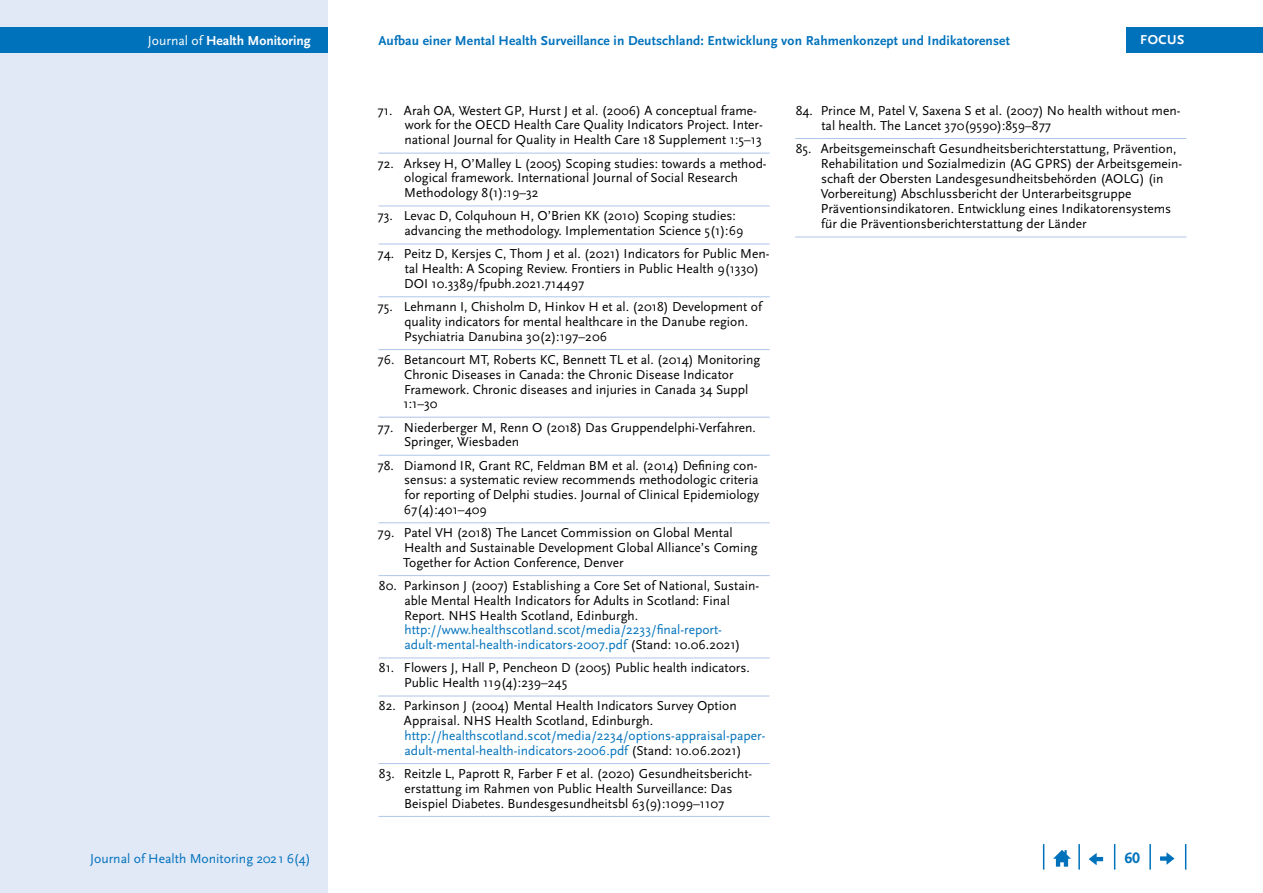
<style>
.page{position:relative;width:1263px;height:893px;background:#fff}
.page>*{position:absolute;margin:0;border:0;box-sizing:border-box;transform-origin:0 0}
.t1{font:700 15.75px "Scala Sans Pro";color:#0072bc}
.t2{font:13.65px "Scala Sans Pro";color:#0072bc}
.t3{font:700 13.65px "Scala Sans Pro";color:#fff}
.Literaturverzeichnis{font:13.5px/14.7px "Scala Sans Pro";color:#000}
.t4{font:700 13.5px "Scala Sans Pro";letter-spacing:.01em;color:#0072bc}
.t5{font:700 13.5px "Scala Sans Pro";letter-spacing:.04em;color:#fff}
.s1{font-weight:400}
.s2{color:#0072bc}
</style>
<div class="page">
<div style="left:0;top:0;width:327px;height:893px;background:#e1e8f6"></div>
<div style="left:0;top:28px;width:327px;height:25px;background:#0072bc"></div>
<svg style="left:1185px;top:844px;width:1px;height:26px"></svg>
<hr style="left:1149px;top:844px;width:2px;height:26px;background:#0072bc">
<svg style="left:1114px;top:844px;width:1px;height:26px"></svg>
<hr style="left:1078px;top:844px;width:2px;height:26px;background:#0072bc">
<svg style="left:1043px;top:844px;width:1px;height:26px"></svg>
<svg style="left:1053px;top:850px;width:18px;height:17px"></svg>
<svg style="left:1089px;top:853px;width:14px;height:12px"></svg>
<svg style="left:1160px;top:852px;width:14px;height:13px"></svg>
<div style="left:1126px;top:28px;width:137px;height:25px;background:#0072bc"></div>
<hr style="left:378px;top:153px;width:392px;height:1px;background:#afc5e7">
<hr style="left:378px;top:206px;width:392px;height:1px;background:#afc5e7">
<hr style="left:378px;top:244px;width:392px;height:1px;background:#afc5e7">
<hr style="left:378px;top:296px;width:392px;height:1px;background:#afc5e7">
<hr style="left:378px;top:349px;width:392px;height:1px;background:#afc5e7">
<hr style="left:378px;top:417px;width:392px;height:1px;background:#afc5e7">
<hr style="left:378px;top:455px;width:392px;height:1px;background:#afc5e7">
<hr style="left:378px;top:522px;width:392px;height:1px;background:#afc5e7">
<hr style="left:378px;top:575px;width:392px;height:1px;background:#afc5e7">
<hr style="left:378px;top:658px;width:392px;height:1px;background:#afc5e7">
<hr style="left:378px;top:696px;width:392px;height:1px;background:#afc5e7">
<hr style="left:378px;top:763px;width:392px;height:1px;background:#afc5e7">
<hr style="left:378px;top:816px;width:392px;height:1px;background:#afc5e7">
<hr style="left:795px;top:138px;width:391px;height:1px;background:#afc5e7">
<hr style="left:795px;top:237px;width:391px;height:1px;background:#afc5e7">
<p class="t3" style="left:148px;top:33px;width:164px"><span class="s1">Journal of</span> Health Monitoring</p>
<p class="t4" style="left:378px;top:33px;width:633px">Aufbau einer Mental Health Surveillance in Deutschland: Entwicklung von Rahmenkonzept und Indikatorenset</p>
<p class="t5" style="left:1140px;top:32px;width:46px">FOCUS</p>
<p class="Literaturverzeichnis" style="left:404px;top:103px;width:360px;text-indent:-27px">71. Arah OA, Westert GP, Hurst J et al. (2006) A conceptual frame&shy;work for the OECD Health Care Quality Indicators Project. Inter&shy;national Journal for Quality in Health Care 18 Supplement 1:5–13</p>
<p class="Literaturverzeichnis" style="left:404px;top:156px;width:364px;text-indent:-27px">72. Arksey H, O’Malley L (2005) Scoping studies: towards a method&shy;ological framework. International Journal of Social Research<br>Methodology 8(1):19–32</p>
<p class="Literaturverzeichnis" style="left:404px;top:209px;width:340px;text-indent:-27px">73. Levac D, Colquhoun H, O’Brien KK (2010) Scoping studies: advancing the methodology. Implementation Science 5(1):69</p>
<p class="Literaturverzeichnis" style="left:404px;top:247px;width:367px;text-indent:-27px">74. Peitz D, Kersjes C, Thom J et al. (2021) Indicators for Public Men&shy;tal Health: A Scoping Review. Frontiers in Public Health 9(1330)<br>DOI 10.3389/fpubh.2021.714497</p>
<p class="Literaturverzeichnis" style="left:404px;top:299px;width:359px;text-indent:-27px">75. Lehmann I, Chisholm D, Hinkov H et al. (2018) Development of quality indicators for mental healthcare in the Danube region.<br>Psychiatria Danubina 30(2):197–206</p>
<p class="Literaturverzeichnis" style="left:403px;top:352px;width:358px;text-indent:-26px">76. Betancourt MT, Roberts KC, Bennett TL et al. (2014) Monitoring Chronic Diseases in Canada: the Chronic Disease Indicator Framework. Chronic diseases and injuries in Canada 34 Suppl 1:1–30</p>
<p class="Literaturverzeichnis" style="left:404px;top:420px;width:353px;text-indent:-26px">77. Niederberger M, Renn O (2018) Das Gruppendelphi-Verfahren.<br>Springer, Wiesbaden</p>
<p class="Literaturverzeichnis" style="left:404px;top:458px;width:357px;text-indent:-26px">78. Diamond IR, Grant RC, Feldman BM et al. (2014) Defining con&shy;sensus: a systematic review recommends methodologic criteria for reporting of Delphi studies. Journal of Clinical Epidemiology 67(4):401–409</p>
<p class="Literaturverzeichnis" style="left:403px;top:525px;width:356px;text-indent:-26px">79. Patel VH (2018) The Lancet Commission on Global Mental<br>Health and Sustainable Development Global Alliance’s Coming<br>Together for Action Conference, Denver</p>
<p class="Literaturverzeichnis" style="left:404px;top:578px;width:355px;text-indent:-25px">80. Parkinson J (2007) Establishing a Core Set of National, Sustain&shy;able Mental Health Indicators for Adults in Scotland: Final Report. NHS Health Scotland, Edinburgh. <span class="s2">http://www.healthscotland.scot/media/2233/final-report&shy;adult-mental-health-indicators-2007.pdf</span> (Stand: 10.06.2021)</p>
<p class="Literaturverzeichnis" style="left:404px;top:661px;width:347px;text-indent:-25px">81. Flowers J, Hall P, Pencheon D (2005) Public health indicators.<br>Public Health 119(4):239–245</p>
<p class="Literaturverzeichnis" style="left:404px;top:699px;width:363px;text-indent:-25px">82. Parkinson J (2004) Mental Health Indicators Survey Option Appraisal. NHS Health Scotland, Edinburgh. <span class="s2">http://healthscotland.scot/media/2234/options-appraisal-paper&shy;adult-mental-health-indicators-2006.pdf</span> (Stand: 10.06.2021)</p>
<p class="Literaturverzeichnis" style="left:379px;top:766px;width:374px;text-align:center">83. Reitzle L, Paprott R, Farber F et al. (2020) Gesundheitsbericht&shy;erstattung im Rahmen von Public Health Surveillance: Das<br>Beispiel Diabetes. Bundesgesundheitsbl 63(9):1099–1107</p>
<p class="Literaturverzeichnis" style="left:821px;top:103px;width:360px;text-indent:-26px">84. Prince M, Patel V, Saxena S et al. (2007) No health without men&shy;tal health. The Lancet 370(9590):859–877</p>
<p class="Literaturverzeichnis" style="left:821px;top:141px;width:363px;text-indent:-25px">85. Arbeitsgemeinschaft Gesundheitsberichterstattung, Prävention, Rehabilitation und Sozialmedizin (AG GPRS) der Arbeitsgemein&shy;schaft der Obersten Landesgesundheitsbehörden (AOLG) (in Vorbereitung) Abschlussbericht der Unterarbeitsgruppe Präventionsindikatoren. Entwicklung eines Indikatorensystems für die Präventionsberichterstattung der Länder</p>
<p class="t2" style="left:90px;top:850px;width:222px">Journal of Health Monitoring 2021 6(4)</p>
<p class="t1" style="left:1124px;top:849px;width:17px">60</p>
</div>
